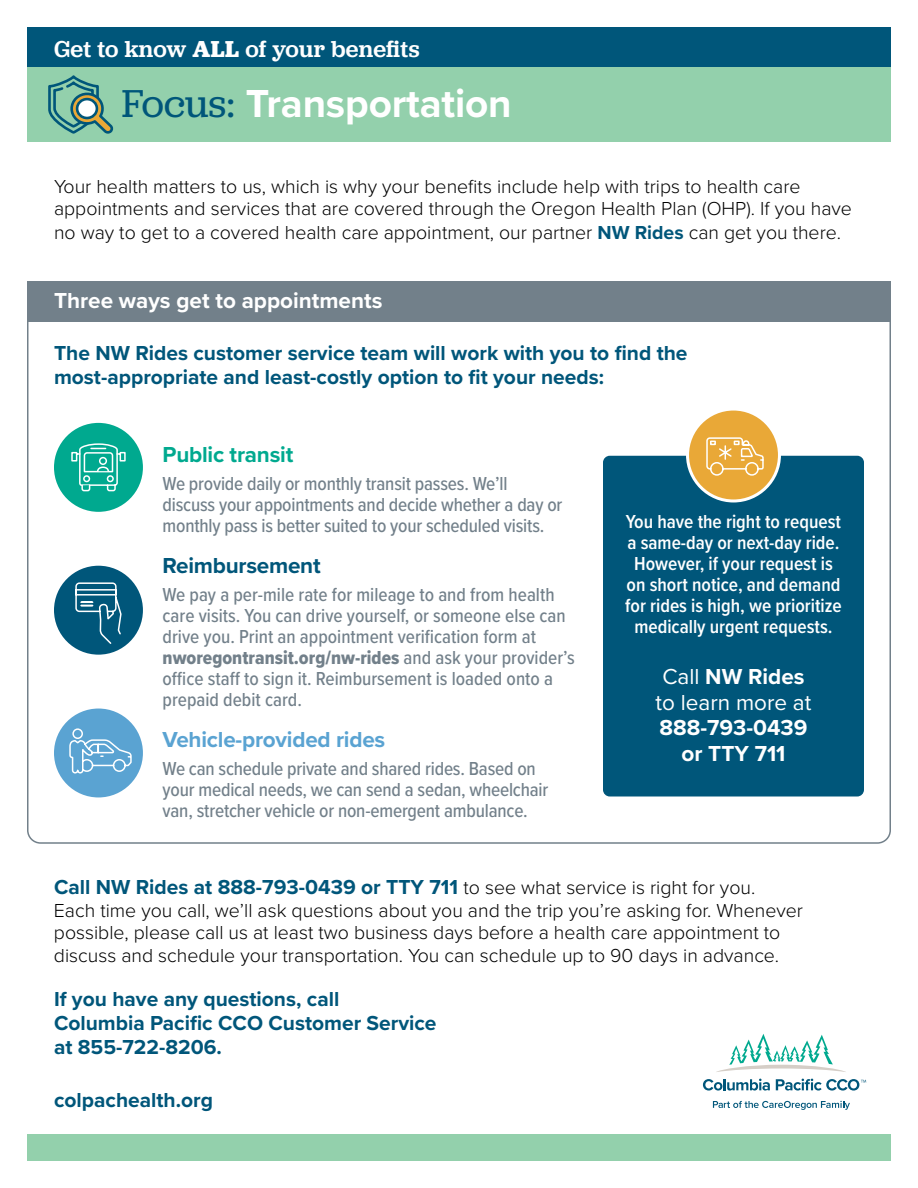
<style>
.page{position:relative;width:918px;height:1188px;background:#fff}
.page>*{position:absolute;margin:0;border:0;box-sizing:border-box;transform-origin:0 0}
.t1{font:700 40.5px "Proxima Nova";letter-spacing:-.005em;color:#fff}
.t2{font:500 24px "Jubilat";letter-spacing:.01em;color:#fff}
.t3{font:700 22.5px/25.5px "Proxima Nova";color:#fff;text-align:center}
.t4{font:22.5px/25.5px "Proxima Nova";color:#fff;text-align:center}
.t5{font:700 22.5px "Proxima Nova";letter-spacing:-.01em;color:#5aa3d2}
.t6{font:700 22.5px "Proxima Nova";letter-spacing:-.01em;color:#00a98f}
.t7{font:700 22.5px "Proxima Nova";letter-spacing:-.01em;color:#00567a}
.t8{font:700 21px/24px "Proxima Nova";color:#00567a}
.t9{font:500 19.5px/21px "Proxima Nova Cond";letter-spacing:-.01em;color:#72808a}
.t10{font:300 19.5px/23.2px "Proxima Nova";color:#000}
.t11{font:600 19.5px/21px "Proxima Nova Cond";color:#fff;text-align:center}
.t12{font:19.5px "Proxima Nova Cond Extrabld";color:#72808a}
.s1{font-weight:700}
.s2{font-family:"Jubilat";font-weight:400;color:#00567a}
.s3{font-weight:700;color:#00567a}
.s4{font-family:"Proxima Nova Cond";font-weight:500}
.s5{font-weight:300;font-size:19.5px;color:#000}
</style>
<div class="page">
<div style="left:27px;top:27px;width:864px;height:41px;background:#00567a"></div>
<div style="left:27px;top:68px;width:864px;height:74px;background:#93d0ac"></div>
<svg style="left:48px;top:75px;width:66px;height:59px"></svg>
<div style="left:77px;top:99px;width:20px;height:19px;background:#fff;border-radius:50%"></div>
<div style="left:76px;top:98px;width:22px;height:21px;border:3px solid #00567a;border-radius:50%"></div>
<div style="left:27px;top:1134px;width:864px;height:27px;background:#93d0ac"></div>
<div style="left:27px;top:281px;width:864px;height:40px;background:#72808a"></div>
<div style="left:54px;top:709px;width:89px;height:88px;background:#5aa3d2;border-radius:50%"></div>
<div style="left:54px;top:423px;width:89px;height:89px;background:#00a98f;border-radius:50%"></div>
<svg style="left:71px;top:443px;width:55px;height:49px"></svg>
<div style="left:54px;top:566px;width:89px;height:89px;background:#00567a;border-radius:50%"></div>
<svg style="left:69px;top:582px;width:64px;height:216px"></svg>
<div style="left:603px;top:456px;width:261px;height:340px;background:#00567a;border-radius:7px"></div>
<div style="left:688px;top:409px;width:91px;height:92px;background:#e9a837;border-radius:50%"></div>
<div style="left:686px;top:408px;width:95px;height:94px;border:3px solid #fff;border-radius:50%"></div>
<svg style="left:706px;top:437px;width:58px;height:39px"></svg>
<svg style="left:716px;top:1034px;width:130px;height:38px"></svg>
<svg style="left:713px;top:1101px;width:137px;height:9px"></svg>
<svg style="left:703px;top:1079px;width:67px;height:12px"></svg>
<svg style="left:776px;top:1079px;width:90px;height:12px"></svg>
<p class="t2" style="left:54px;top:33px;width:367px">Get to know <span class="s1">ALL</span> of your benefits</p>
<h1 class="t1" style="left:122px;top:73px;width:391px"><span class="s2">Focus:</span> Transportation</h1>
<p class="t10" style="left:54px;top:174px;width:799px">Your health matters to us, which is why your benefits include help with trips to health care appointments and services that are covered through the Oregon Health Plan (OHP). If you have no way to get to a covered health care appointment, our partner <span class="s3">NW Rides</span> can get you there.</p>
<p class="t3" style="left:54px;top:287px;width:330px">Three ways get to appointments</p>
<p class="t8" style="left:54px;top:341px;width:635px">The NW Rides customer service team will work with you to find the most-appropriate and least-costly option to fit your needs:</p>
<p class="t6" style="left:163px;top:437px;width:132px">Public transit</p>
<p class="t9" style="left:163px;top:472px;width:401px">We provide daily or monthly transit passes. We’ll discuss your appointments and decide whether a day or monthly pass is better suited to your scheduled visits.</p>
<p class="t7" style="left:163px;top:548px;width:160px">Reimbursement</p>
<p class="t9" style="left:163px;top:583px;width:405px">We pay a per-mile rate for mileage to and from health care visits. You can drive yourself, or someone else can drive you. Print an appointment verification form at</p>
<p class="t12" style="left:163px;top:643px;width:414px">nworegontransit.org/nw-rides <span class="s4">and ask your provider’s</span></p>
<p class="t9" style="left:163px;top:667px;width:392px">office staff to sign it. Reimbursement is loaded onto a prepaid debit card.</p>
<p class="t5" style="left:163px;top:722px;width:224px">Vehicle-provided rides</p>
<p class="t9" style="left:163px;top:757px;width:387px">We can schedule private and shared rides. Based on your medical needs, we can send a sedan, wheelchair van, stretcher vehicle or non-emergent ambulance.</p>
<p class="t11" style="left:625px;top:511px;width:218px">You have the right to request a same-day or next-day ride.<br>However, if your request is on short notice, and demand for rides is high, we prioritize medically urgent requests.</p>
<p class="t4" style="left:656px;top:663px;width:157px">Call <span class="s1">NW Rides </span>to learn more at</p>
<p class="t3" style="left:660px;top:714px;width:149px">888-793-0439 or TTY 711</p>
<p class="t8" style="left:54px;top:875px;width:703px">Call NW Rides at 888-793-0439 or TTY 711 <span class="s5">to see what service is right for you.</span></p>
<p class="t10" style="left:54px;top:898px;width:751px;line-height:22.5px">Each time you call, we’ll ask questions about you and the trip you’re asking for. Whenever possible, please call us at least two business days before a health care appointment to discuss and schedule your transportation. You can schedule up to 90 days in advance.</p>
<p class="t8" style="left:54px;top:986px;width:384px">If you have any questions, call<br>Columbia Pacific CCO Customer Service at 855-722-8206.</p>
<p class="t8" style="left:54px;top:1087px;width:160px">colpachealth.org</p>
</div>
